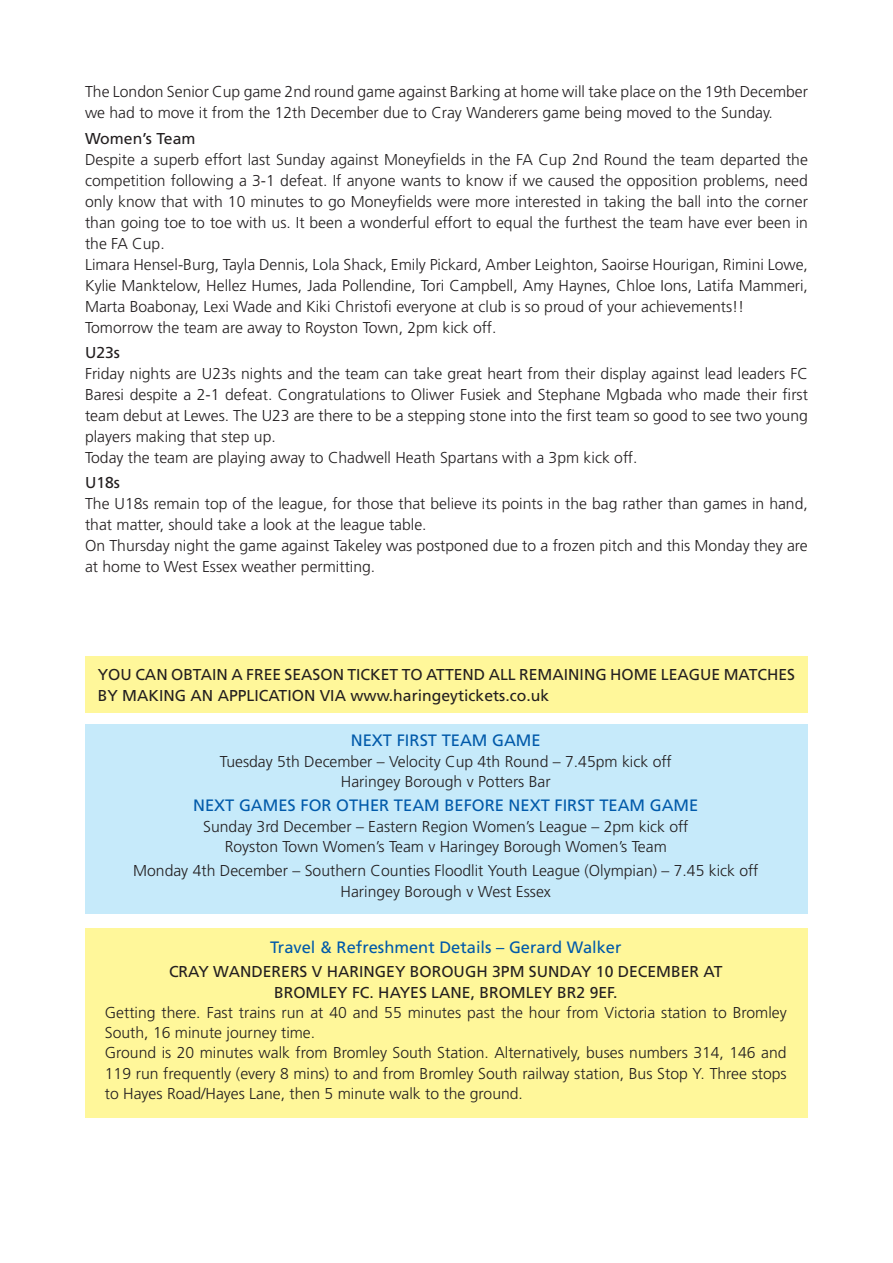
<style>
.page{position:relative;width:893px;height:1263px;background:#fff}
.page>*{position:absolute;margin:0;border:0;box-sizing:border-box;transform-origin:0 0}
.t1{font:16.5px "Frutiger CE";color:#015aaa}
.t2{font:300 15.75px/21px "Frutiger CE";color:#231f20}
.t3{font:15.75px/21px "Frutiger";color:#231f20}
</style>
<div class="page">
<div style="left:85px;top:724px;width:723px;height:190px;background:#c6eafa"></div>
<div style="left:85px;top:656px;width:723px;height:57px;background:#fff79a"></div>
<div style="left:85px;top:928px;width:723px;height:190px;background:#fff79a"></div>
<p class="t2" style="left:85px;top:81px;width:724px">The London Senior Cup game 2nd round game against Barking at home will take place on the 19th December we had to move it from the 12th December due to Cray Wanderers game being moved to the Sunday.</p>
<p class="t3" style="left:85px;top:128px;width:112px">Women’s Team</p>
<p class="t2" style="left:85px;top:149px;width:724px">Despite a superb effort last Sunday against Moneyfields in the FA Cup 2nd Round the team departed the competition following a 3-1 defeat. If anyone wants to know if we caused the opposition problems, need only know that with 10 minutes to go Moneyfields were more interested in taking the ball into the corner than going toe to toe with us. It been a wonderful effort to equal the furthest the team have ever been in the FA Cup.<br>Limara Hensel-Burg, Tayla Dennis, Lola Shack, Emily Pickard, Amber Leighton, Saoirse Hourigan, Rimini Lowe, Kylie Manktelow, Hellez Humes, Jada Pollendine, Tori Campbell, Amy Haynes, Chloe Ions, Latifa Mammeri, Marta Boabonay, Lexi Wade and Kiki Christofi everyone at club is so proud of your achievements!!<br>Tomorrow the team are away to Royston Town, 2pm kick off.</p>
<p class="t3" style="left:85px;top:342px;width:37px">U23s</p>
<p class="t2" style="left:85px;top:363px;width:724px">Friday nights are U23s nights and the team can take great heart from their display against lead leaders FC Baresi despite a 2-1 defeat. Congratulations to Oliwer Fusiek and Stephane Mgbada who made their first team debut at Lewes. The U23 are there to be a stepping stone into the first team so good to see two young players making that step up.<br>Today the team are playing away to Chadwell Heath Spartans with a 3pm kick off.</p>
<p class="t3" style="left:85px;top:472px;width:37px">U18s</p>
<p class="t2" style="left:85px;top:493px;width:724px">The U18s remain top of the league, for those that believe its points in the bag rather than games in hand, that matter, should take a look at the league table.<br>On Thursday night the game against Takeley was postponed due to a frozen pitch and this Monday they are at home to West Essex weather permitting.</p>
<p class="t3" style="left:98px;top:664px;width:699px">YOU CAN OBTAIN A FREE SEASON TICKET TO ATTEND ALL REMAINING HOME LEAGUE MATCHES<br>BY MAKING AN APPLICATION VIA www.haringeytickets.co.uk</p>
<p class="t1" style="left:351px;top:731px;width:191px">NEXT FIRST TEAM GAME</p>
<p class="t2" style="left:220px;top:751px;width:453px;line-height:20.2px;text-align:center">Tuesday 5th December – Velocity Cup 4th Round – 7.45pm kick off<br>Haringey Borough v Potters Bar</p>
<p class="t1" style="left:193px;top:796px;width:507px">NEXT GAMES FOR OTHER TEAM BEFORE NEXT FIRST TEAM GAME</p>
<p class="t2" style="left:203px;top:816px;width:487px;line-height:20.2px;text-align:center">Sunday 3rd December – Eastern Region Women’s League – 2pm kick off<br>Royston Town Women’s Team v Haringey Borough Women’s Team</p>
<p class="t2" style="left:133px;top:861px;width:627px;line-height:20.2px;text-align:center">Monday 4th December – Southern Counties Floodlit Youth League (Olympian) – 7.45 kick off<br>Haringey Borough v West Essex</p>
<p class="t1" style="left:270px;top:937px;width:353px">Travel &amp; Refreshment Details – Gerard Walker</p>
<p class="t3" style="left:169px;top:962px;width:555px;line-height:20.2px;text-align:center">CRAY WANDERERS V HARINGEY BOROUGH 3PM SUNDAY 10 DECEMBER AT<br>BROMLEY FC. HAYES LANE, BROMLEY BR2 9EF.</p>
<p class="t2" style="left:105px;top:1002px;width:683px;line-height:20.2px">Getting there. Fast trains run at 40 and 55 minutes past the hour from Victoria station to Bromley South, 16 minute journey time.<br>Ground is 20 minutes walk from Bromley South Station. Alternatively, buses numbers 314, 146 and 119 run frequently (every 8 mins) to and from Bromley South railway station, Bus Stop Y. Three stops to Hayes Road/Hayes Lane, then 5 minute walk to the ground.</p>
</div>
